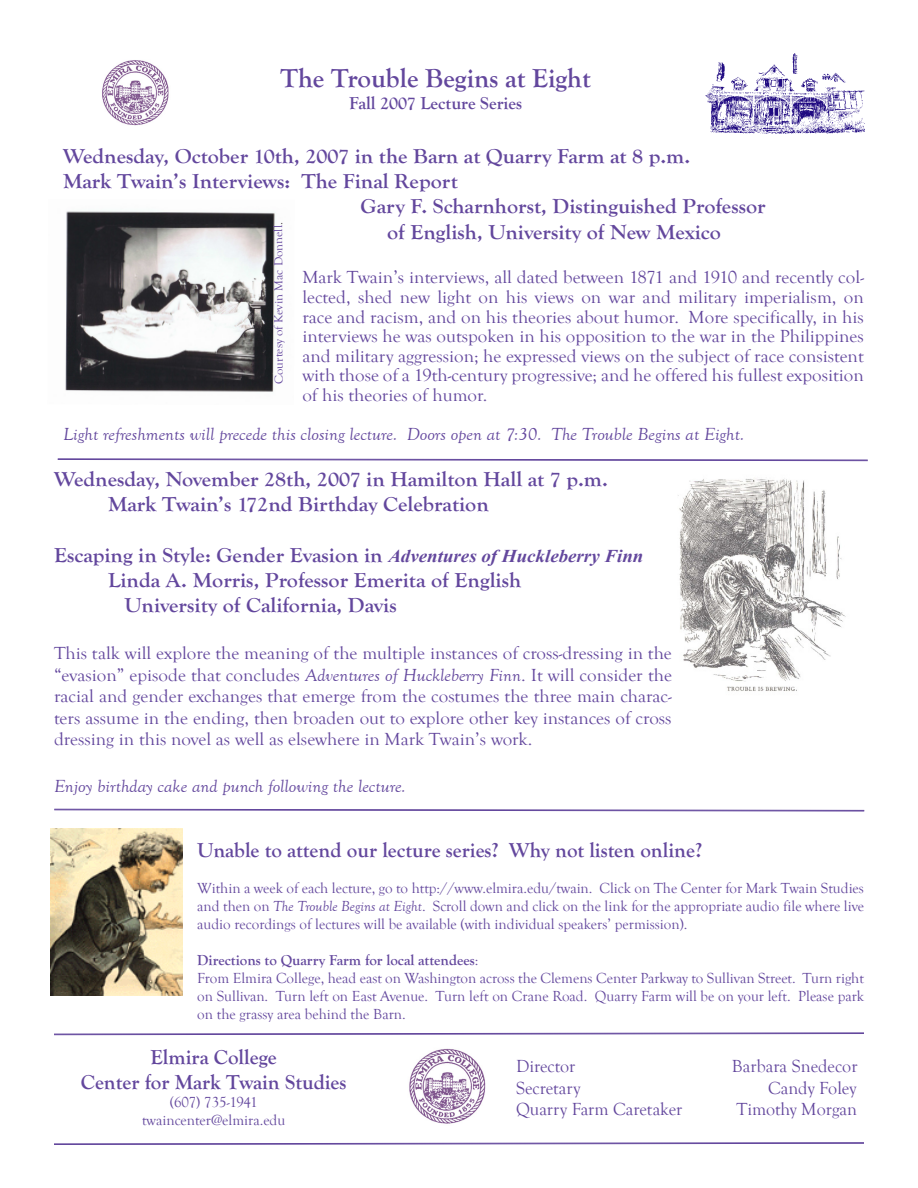
<style>
.page{position:relative;width:918px;height:1188px;background:#fff}
.page>*{position:absolute;margin:0;border:0;box-sizing:border-box;transform-origin:0 0}
.t1{font:700 27px "Goudy Old Style T";color:#63479d}
.t2{font:700 21px "Goudy Old Style T";color:#63479d;scale:1.05 1}
.t3{font:700 21px "Goudy Old Style T";color:#63479d}
.t4{font:18px/19.6px "Goudy Old Style T";color:#63479d;text-align:justify;scale:1.05 1}
.t5{font:italic 18px "Goudy Old Style T";color:#63479d;scale:1.05 1}
.t6{font:18px "Goudy Old Style T";color:#63479d}
.t7{font:700 18px "Goudy Old Style T";color:#63479d}
.t8{font:15px/18px "Goudy Old Style T";color:#63479d;text-align:justify}
.t9{font:700 15px "Goudy Old Style T";color:#63479d}
.t10{font:12px "Goudy Old Style T";letter-spacing:-.005em;color:#63479d;scale:1.05 1}
.s1{font-family:"Times New Roman";color:#231f20}
.s2{font-family:"Times New Roman";font-style:italic;font-size:18px}
.s3{font-style:italic}
.s4{font-weight:400}
</style>
<div class="page">
<img style="left:409px;top:1048px;width:77px;height:76px">
<svg style="left:54px;top:1033px;width:810px;height:2px;background:#8f7bb8"></svg>
<svg style="left:54px;top:1143px;width:810px;height:2px;background:#9683bd"></svg>
<img style="left:102px;top:60px;width:67px;height:66px">
<img style="left:705px;top:54px;width:159px;height:80px">
<svg style="left:58px;top:459px;width:810px;height:2px;background:#907cb9"></svg>
<img style="left:50px;top:828px;width:132px;height:168px">
<svg style="left:54px;top:809px;width:810px;height:2px;background:#8d79b7"></svg>
<img style="left:678px;top:478px;width:168px;height:213px">
<img style="left:65px;top:211px;width:214px;height:181px">
<p class="t1" style="left:281px;top:63px;width:312px">The Trouble Begins at Eight</p>
<p class="t7" style="left:349px;top:93px;width:175px">Fall 2007 Lecture Series</p>
<p class="t2" style="left:63px;top:144px;width:599px">Wednesday, October 10th, 2007 in the Barn at Quarry Farm at 8 p.m.</p>
<p class="t2" style="left:63px;top:170px;width:377px">Mark Twain’s Interviews: The Final Report</p>
<p class="t2" style="left:361px;top:195px;width:387px">Gary F. Scharnhorst, Distinguished Professor</p>
<p class="t2" style="left:387px;top:220px;width:319px">of English, University of New Mexico</p>
<p class="t4" style="left:302px;top:268px;width:536px">Mark Twain’s interviews, all dated between 1871 and 1910 and recently col&shy;lected, shed new light on his views on war and military imperialism, on race and racism, and on his theories about humor. More specifically, in his interviews he was outspoken in his opposition to the war in the Philippines and military aggression; he expressed views on the subject of race consistent with those of a 19th-century progressive; and he offered his fullest exposition of his theories of humor.</p>
<p class="t5" style="left:63px;top:425px;width:650px">Light refreshments will precede this closing lecture. Doors open at 7:30. The Trouble Begins at Eight.</p>
<p class="t10" style="left:272px;top:384px;width:156px;rotate:-90deg">Courtesy of Kevin Mac Donnell<span class="s1">.</span></p>
<p class="t2" style="left:54px;top:468px;width:529px">Wednesday, November 28th, 2007 in Hamilton Hall at 7 p.m.</p>
<p class="t2" style="left:108px;top:493px;width:364px">Mark Twain’s 172nd Birthday Celebration</p>
<p class="t2" style="left:54px;top:543px;width:563px">Escaping in Style: Gender Evasion in <span class="s2">Adventures of Huckleberry Finn</span></p>
<p class="t2" style="left:108px;top:568px;width:395px">Linda A. Morris, Professor Emerita of English</p>
<p class="t2" style="left:125px;top:594px;width:261px">University of California, Davis</p>
<p class="t4" style="left:54px;top:643px;width:590px;line-height:21.6px">This talk will explore the meaning of the multiple instances of cross-dressing in the “evasion” episode that concludes <span class="s3">Adventures of Huckleberry Finn</span>. It will consider the racial and gender exchanges that emerge from the costumes the three main charac&shy;ters assume in the ending, then broaden out to explore other key instances of cross dressing in this novel as well as elsewhere in Mark Twain’s work.</p>
<p class="t5" style="left:54px;top:777px;width:337px">Enjoy birthday cake and punch following the lecture.</p>
<p class="t3" style="left:197px;top:838px;width:506px">Unable to attend our lecture series? Why not listen online?</p>
<p class="t8" style="left:197px;top:879px;width:668px">Within a week of each lecture, go to http://www.elmira.edu/twain. Click on The Center for Mark Twain Studies and then on <span class="s3">The Trouble Begins at Eight</span>. Scroll down and click on the link for the appropriate audio file where live audio recordings of lectures will be available (with individual speakers’ permission).</p>
<p class="t9" style="left:197px;top:952px;width:283px">Directions to Quarry Farm for local attendees<span class="s4">:</span></p>
<p class="t8" style="left:197px;top:969px;width:668px">From Elmira College, head east on Washington across the Clemens Center Parkway to Sullivan Street. Turn right on Sullivan. Turn left on East Avenue. Turn left on Crane Road. Quarry Farm will be on your left. Please park on the grassy area behind the Barn.</p>
<p class="t3" style="left:151px;top:1046px;width:128px">Elmira College</p>
<p class="t3" style="left:81px;top:1071px;width:267px">Center for Mark Twain Studies</p>
<p class="t8" style="left:170px;top:1094px;width:89px">(607) 735-1941</p>
<p class="t8" style="left:142px;top:1112px;width:145px">twaincenter@elmira.edu</p>
<p class="t6" style="left:516px;top:1056px;width:61px">Director</p>
<p class="t6" style="left:732px;top:1056px;width:127px">Barbara Snedecor</p>
<p class="t6" style="left:516px;top:1078px;width:66px">Secretary</p>
<p class="t6" style="left:768px;top:1078px;width:90px">Candy Foley</p>
<p class="t6" style="left:516px;top:1100px;width:168px">Quarry Farm Caretaker</p>
<p class="t6" style="left:737px;top:1100px;width:122px">Timothy Morgan</p>
</div>
